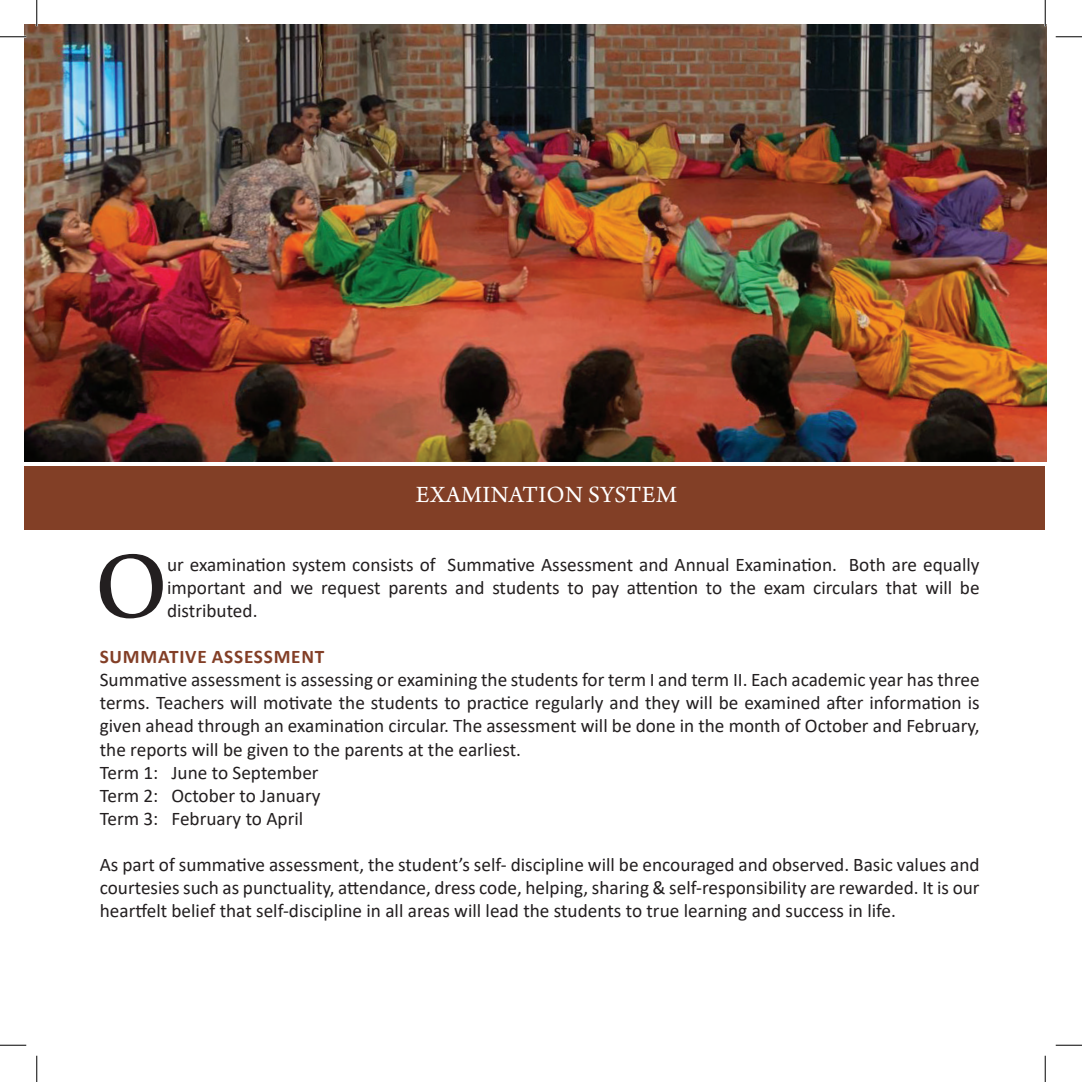
<style>
.page{position:relative;width:1082px;height:1082px;background:#fff}
.page>*{position:absolute;margin:0;border:0;box-sizing:border-box;transform-origin:0 0}
.t1{font:108.33px "Nyala";color:#231f20}
.t2{font:24.5px "Arno Pro";letter-spacing:.01em;color:#fff}
.t3{font:19.25px/23.1px "Calibri";color:#231f20;text-align:justify}
.t4{font:700 19.25px "Calibri";letter-spacing:.04em;color:#833f27}
</style>
<div class="page">
<div style="left:24px;top:466px;width:1021px;height:63px;background:#823f26"></div>
<img style="left:24px;top:24px;width:1022px;height:437px">
<hr style="left:0;top:36px;width:26px;height:2px;background:#fff">
<hr style="left:36px;top:0;width:2px;height:26px;background:#fff">
<hr style="left:1044px;top:0;width:2px;height:26px;background:#fff">
<svg style="left:0;top:36px;width:26px;height:1px"></svg>
<svg style="left:1055px;top:36px;width:27px;height:1px"></svg>
<svg style="left:0;top:1044px;width:26px;height:1px"></svg>
<svg style="left:1055px;top:1044px;width:27px;height:1px"></svg>
<svg style="left:36px;top:0;width:1px;height:26px"></svg>
<svg style="left:36px;top:1055px;width:1px;height:27px"></svg>
<svg style="left:1044px;top:0;width:1px;height:26px"></svg>
<svg style="left:1044px;top:1055px;width:1px;height:27px"></svg>
<p class="t2" style="left:416px;top:480px;width:263px">EXAMINATION SYSTEM</p>
<h1 class="t1" style="left:96px;top:520px;width:73px">O</h1>
<p class="t3" style="left:167px;top:552px;width:814px">ur examination system consists of Summative Assessment and Annual Examination. Both are equally important and we request parents and students to pay attention to the exam circulars that will be distributed.</p>
<p class="t4" style="left:100px;top:643px;width:226px">SUMMATIVE ASSESSMENT</p>
<p class="t3" style="left:100px;top:667px;width:881px;text-align:left">Summative assessment is assessing or examining the students for term I and term II. Each academic year has three terms. Teachers will motivate the students to practice regularly and they will be examined after information is given ahead through an examination circular. The assessment will be done in the month of October and February, the reports will be given to the parents at the earliest.<br>Term 1: June to September<br>Term 2: October to January<br>Term 3: February to April</p>
<p class="t3" style="left:100px;top:852px;width:881px">As part of summative assessment, the student’s self- discipline will be encouraged and observed. Basic values and courtesies such as punctuality, attendance, dress code, helping, sharing &amp; self-responsibility are rewarded. It is our heartfelt belief that self-discipline in all areas will lead the students to true learning and success in life.</p>
</div>
